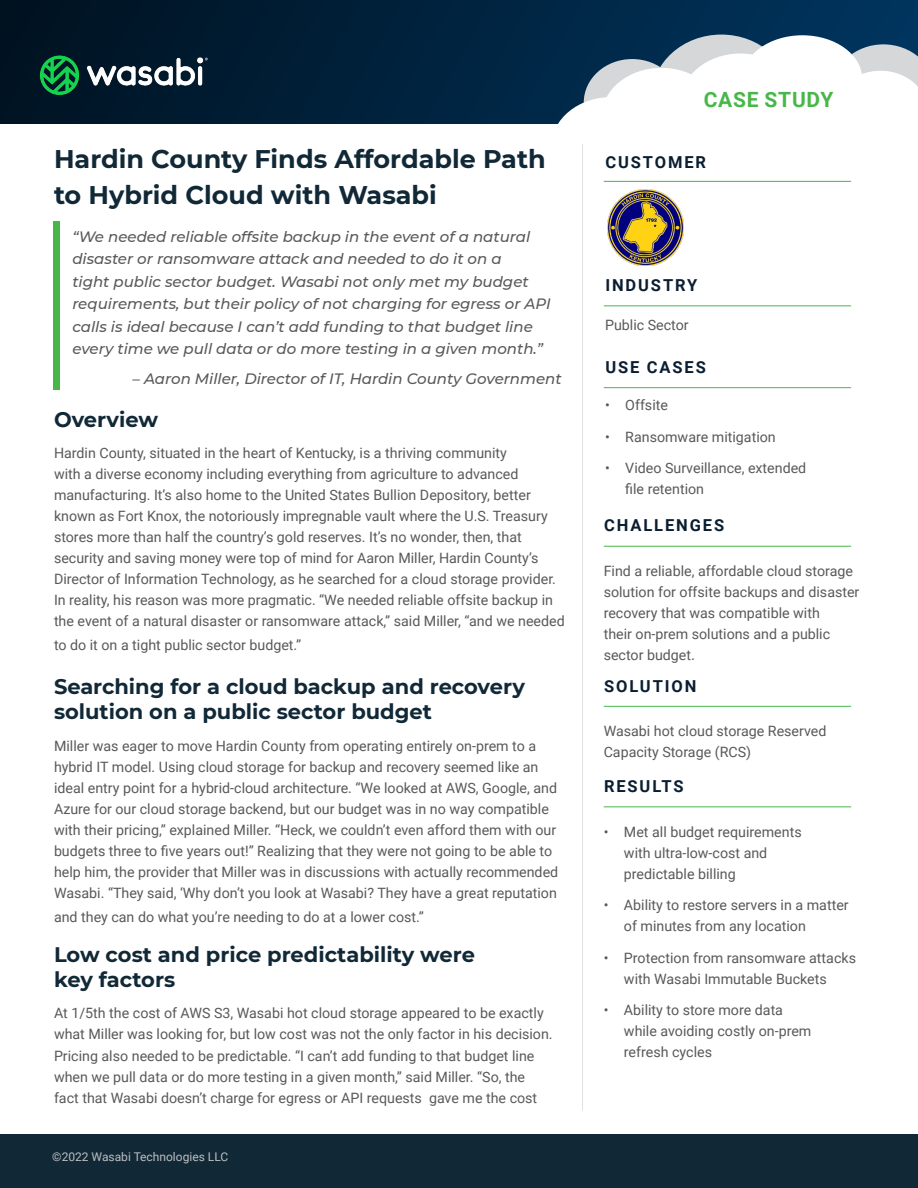
<style>
.page{position:relative;width:918px;height:1188px;background:#fff}
.page>*{position:absolute;margin:0;border:0;box-sizing:border-box;transform-origin:0 0}
.t1{font:700 25.5px/36px "Montserrat";color:#112837}
.t2{font:700 21px/25.2px "Montserrat";color:#112837}
.t3{font:700 21px "Roboto";letter-spacing:.035em;color:#48b749}
.t4{font:700 16.5px "Roboto";letter-spacing:.115em;color:#0a1e32}
.t5{font:italic 500 15px/22.5px "Montserrat";color:#58595b}
.t6{font:14.25px/21px "Roboto";color:#58595b}
.t7{font:12px "Roboto";color:#bcbec0}
.s1{font-size:15px}
</style>
<div class="page">
<img style="left:0;top:0;width:918px;height:123px">
<img style="left:36px;top:47px;width:175px;height:54px">
<div style="left:0;top:1134px;width:918px;height:54px;background:#112837"></div>
<div style="left:652px;top:35px;width:139px;height:125px;background:#d5d7d8;border-radius:50%"></div>
<div style="left:584px;top:59px;width:97px;height:87px;background:#d5d7d8;border-radius:50%"></div>
<div style="left:681px;top:54px;width:119px;height:98px;background:#fff;border-radius:50%"></div>
<div style="left:671px;top:73px;width:120px;height:99px;background:#fff;border-radius:50%"></div>
<div style="left:602px;top:68px;width:119px;height:98px;background:#fff;border-radius:50%"></div>
<div style="left:551px;top:97px;width:120px;height:98px;background:#fff;border-radius:50%"></div>
<div style="left:742px;top:35px;width:120px;height:87px;background:#fff;border-radius:50%"></div>
<svg style="left:838px;top:44px;width:80px;height:79px"></svg>
<div style="left:742px;top:69px;width:120px;height:87px;background:#fff;border-radius:50%"></div>
<hr style="left:582px;top:144px;width:1px;height:966px;background:#bcbec0">
<hr style="left:604px;top:181px;width:247px;height:1px;background:#48b749">
<hr style="left:604px;top:387px;width:247px;height:1px;background:#48b749">
<hr style="left:604px;top:546px;width:247px;height:1px;background:#48b749">
<hr style="left:604px;top:806px;width:247px;height:1px;background:#48b749">
<hr style="left:604px;top:706px;width:247px;height:1px;background:#48b749">
<hr style="left:604px;top:305px;width:247px;height:1px;background:#48b749">
<div style="left:53px;top:221px;width:7px;height:169px;background:#48b749"></div>
<img style="left:607px;top:190px;width:76px;height:76px">
<h1 class="t1" style="left:54px;top:140px;width:493px">Hardin County Finds Affordable Path to Hybrid Cloud with Wasabi</h1>
<p class="t5" style="left:72px;top:225px;width:480px">“We needed reliable offsite backup in the event of a natural disaster or ransomware attack and needed to do it on a<br>tight public sector budget. Wasabi not only met my budget requirements, but their policy of not charging for egress or API calls is ideal because I can’t add funding to that budget line every time we pull data or do more testing in a given month.”</p>
<p class="t5" style="left:133px;top:366px;width:431px">– Aaron Miller, Director of IT, Hardin County Government</p>
<h2 class="t2" style="left:54px;top:405px;width:106px">Overview</h2>
<p class="t6" style="left:54px;top:442px;width:512px">Hardin County, situated in the heart of Kentucky, is a thriving community<br>with a diverse economy including everything from agriculture to advanced manufacturing. It’s also home to the United States Bullion Depository, better known as Fort Knox, the notoriously impregnable vault where the U.S. Treasury stores more than half the country’s gold reserves. It’s no wonder, then, that security and saving money were top of mind for Aaron Miller, Hardin County’s Director of Information Technology, as he searched for a cloud storage provider.<br>In reality, his reason was more pragmatic. “We needed reliable offsite backup in the event of a natural disaster or ransomware attack,” said Miller, “and we needed</p>
<p class="t6" style="left:54px;top:634px;width:249px">to do it on a tight public sector budget.”</p>
<h2 class="t2" style="left:54px;top:673px;width:473px">Searching for a cloud backup and recovery solution on a public sector budget</h2>
<p class="t6" style="left:54px;top:735px;width:506px">Miller was eager to move Hardin County from operating entirely on-prem to a hybrid IT model. Using cloud storage for backup and recovery seemed like an ideal entry point for a hybrid-cloud architecture. “We looked at AWS, Google, and Azure for our cloud storage backend, but our budget was in no way compatible with their pricing,” explained Miller. “Heck, we couldn’t even afford them with our budgets three to five years out!” Realizing that they were not going to be able to help him, the provider that Miller was in discussions with actually recommended Wasabi. “They said, ‘Why don’t you look at Wasabi? They have a great reputation</p>
<p class="t6" style="left:54px;top:906px;width:371px">and they can do what you’re needing to do at a lower cost.”</p>
<h2 class="t2" style="left:54px;top:941px;width:422px">Low cost and price predictability were key factors</h2>
<p class="t6" style="left:54px;top:1002px;width:500px">At 1/5th the cost of AWS S3, Wasabi hot cloud storage appeared to be exactly what Miller was looking for, but low cost was not the only factor in his decision.<br>Pricing also needed to be predictable. “I can’t add funding to that budget line when we pull data or do more testing in a given month,” said Miller. “So, the fact that Wasabi doesn’t charge for egress or API requests gave me the cost</p>
<p class="t7" style="left:52px;top:1148px;width:177px">©2022 Wasabi Technologies LLC</p>
<h2 class="t3" style="left:704px;top:85px;width:131px">CASE STUDY</h2>
<p class="t4" style="left:605px;top:151px;width:102px">CUSTOMER</p>
<p class="t4" style="left:605px;top:274px;width:94px">INDUSTRY</p>
<p class="t6" style="left:605px;top:314px;width:85px">Public Sector</p>
<p class="t4" style="left:605px;top:355px;width:102px">USE CASES</p>
<p class="t6" style="left:605px;top:394px;width:64px">• Offsite</p>
<p class="t6" style="left:605px;top:426px;width:172px">• Ransomware mitigation</p>
<p class="t6" style="left:625px;top:457px;width:183px;text-indent:-20px">• Video Surveillance, extended file retention</p>
<p class="t4" style="left:604px;top:514px;width:122px">CHALLENGES</p>
<p class="t6" style="left:604px;top:560px;width:257px">Find a reliable, affordable cloud storage solution for offsite backups and disaster recovery that was compatible with<br>their on-prem solutions and a public sector budget<span class="s1">.</span></p>
<p class="t4" style="left:604px;top:674px;width:94px">SOLUTION</p>
<p class="t6" style="left:604px;top:720px;width:224px">Wasabi hot cloud storage Reserved<br>Capacity Storage (RCS)</p>
<p class="t4" style="left:604px;top:775px;width:81px">RESULTS</p>
<p class="t6" style="left:624px;top:821px;width:179px;text-indent:-20px">• Met all budget requirements with ultra-low-cost and predictable billing</p>
<p class="t6" style="left:624px;top:894px;width:226px;text-indent:-20px">• Ability to restore servers in a matter of minutes from any location</p>
<p class="t6" style="left:624px;top:947px;width:234px;text-indent:-20px">• Protection from ransomware attacks with Wasabi Immutable Buckets</p>
<p class="t6" style="left:624px;top:999px;width:189px;text-indent:-20px">• Ability to store more data while avoiding costly on-prem refresh cycles</p>
</div>
